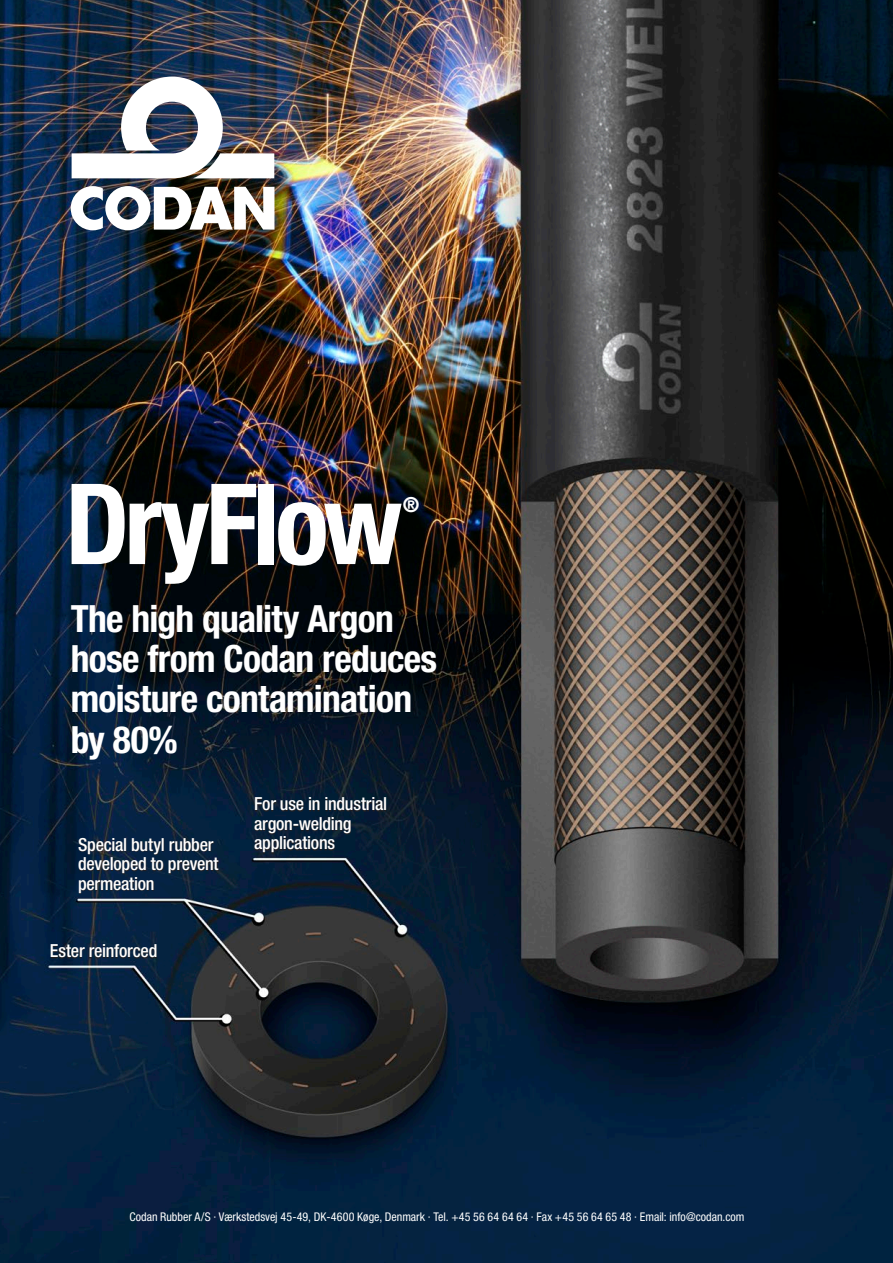
<style>
.page{position:relative;width:893px;height:1263px;background:#fff}
.page>*{position:absolute;margin:0;border:0;box-sizing:border-box;transform-origin:0 0}
.t1{font:700 condensed 112.2px "Helvetica Neue";letter-spacing:-.045em;color:#fff}
.t2{font:700 condensed 37.5px/40px "Helvetica Neue";letter-spacing:-.02em;color:#fff}
.t3{font:700 condensed 20.85px "Helvetica Neue";color:#fff}
.t4{font:500 condensed 18px/19.5px "Helvetica Neue";letter-spacing:-.015em;color:#fff}
.t5{font:condensed 12px "Helvetica Neue";letter-spacing:.005em;color:#fff}
</style>
<div class="page">
<img style="left:0;top:0;width:893px;height:1263px">
<img style="left:71px;top:186px;width:203px;height:44px">
<img style="left:72px;top:77px;width:202px;height:101px">
<svg style="left:51px;top:945px;width:105px;height:13px"></svg>
<svg style="left:79px;top:839px;width:140px;height:55px;fill:#0a223e"></svg>
<svg style="left:255px;top:798px;width:131px;height:55px"></svg>
<h1 class="t1" style="left:65px;top:456px;width:339px">DryFlow</h1>
<h3 class="t3" style="left:403px;top:492px;width:18px">®</h3>
<p class="t2" style="left:71px;top:598px;width:368px">The high quality Argon hose from Codan reduces moisture contamination by 80%</p>
<p class="t4" style="left:78px;top:834px;width:142px">Special butyl rubber developed to prevent permeation</p>
<p class="t4" style="left:50px;top:941px;width:109px">Ester reinforced</p>
<p class="t4" style="left:254px;top:794px;width:135px">For use in industrial argon-welding applications</p>
<p class="t5" style="left:129px;top:1210px;width:617px">Codan Rubber A/S · Værkstedsvej 45-49, DK-4600 Køge, Denmark · Tel. +45 56 64 64 64 · Fax +45 56 64 65 48 · Email: info@codan.com</p>
</div>
